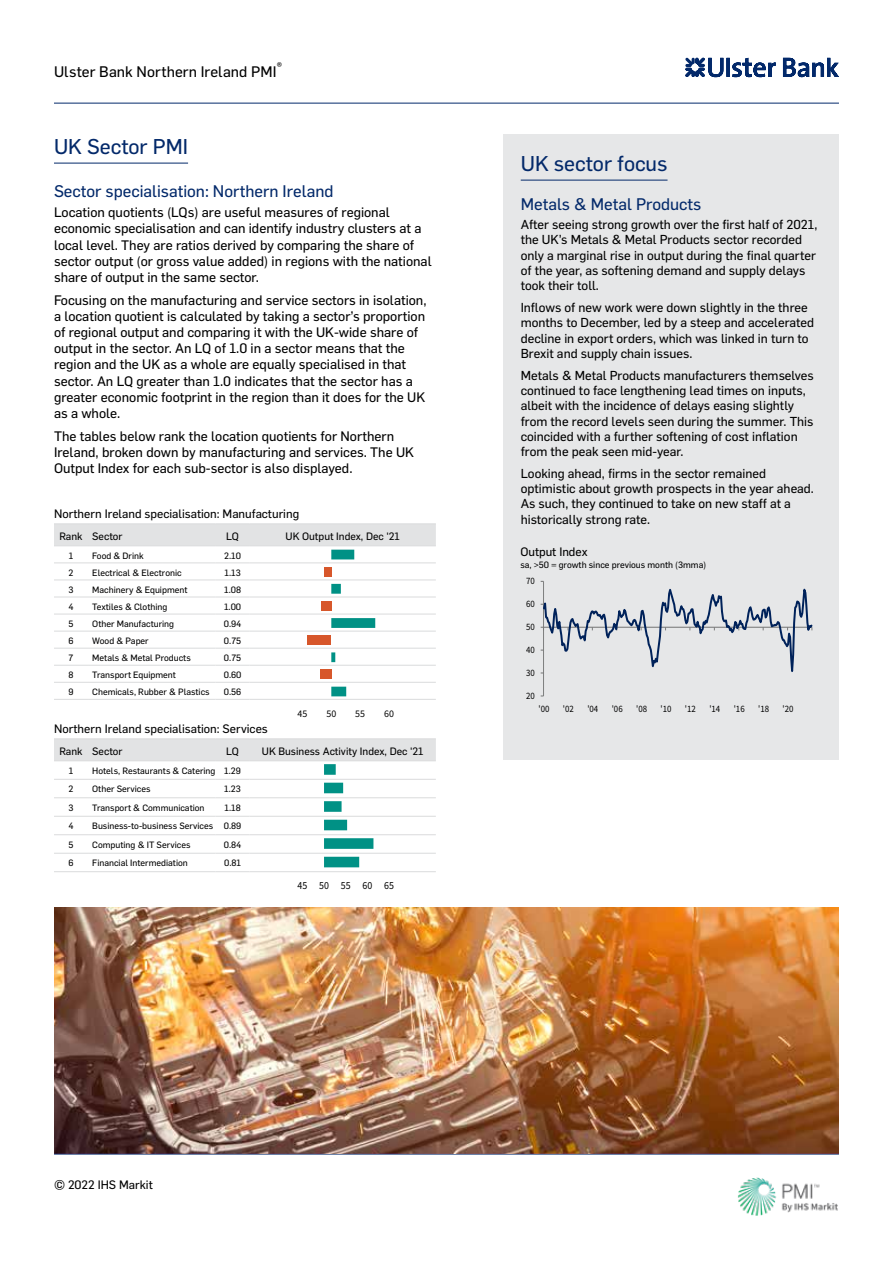
<style>
.page{position:relative;width:893px;height:1263px;background:#fff}
.page>*{position:absolute;margin:0;border:0;box-sizing:border-box;transform-origin:0 0}
.t1{font:21px "Flama Basic";color:#03296a}
.t2{font:16.5px "Flama Basic";color:#03296a}
.t3{font:15px "Flama Basic";letter-spacing:.005em;color:#000}
.t4{font:13.5px/16.2px "Flama Basic";color:#000}
.t5{font:12.75px/15.3px "Flama Basic";color:#000}
.t6{font:12px "Flama Basic";color:#000}
.t7{font:10.8px "Source Sans Pro";letter-spacing:.005em;color:#000;scale:.91 1}
.t8{font:10.5px "Flama Basic";color:#000}
.t9{font:10.2px "Source Sans Pro";letter-spacing:.005em;color:#000}
.t10{font:9.75px "Source Sans Pro";letter-spacing:-.005em;color:#000;scale:.91 1}
.t11{font:9px "Flama Basic";color:#000}
</style>
<div class="page">
<hr style="left:54px;top:103px;width:785px;height:1px;background:#03296a">
<img style="left:738px;top:1177px;width:100px;height:38px">
<hr style="left:54px;top:1154px;width:785px;height:1px;background:#03296a">
<svg style="left:685px;top:58px;width:154px;height:19px"></svg>
<div style="left:504px;top:194px;width:335px;height:566px;background:#e6e7e8"></div>
<hr style="left:54px;top:163px;width:134px;height:1px;background:#03296a">
<hr style="left:54px;top:523px;width:34px;height:1px;background:#dadbdc">
<hr style="left:88px;top:523px;width:128px;height:1px;background:#dadbdc">
<hr style="left:216px;top:523px;width:34px;height:1px;background:#dadbdc">
<hr style="left:250px;top:523px;width:186px;height:1px;background:#dadbdc">
<hr style="left:54px;top:699px;width:34px;height:1px;background:#dadbdc">
<hr style="left:88px;top:699px;width:128px;height:1px;background:#dadbdc">
<hr style="left:216px;top:699px;width:34px;height:1px;background:#dadbdc">
<hr style="left:250px;top:699px;width:186px;height:1px;background:#dadbdc">
<svg style="left:54px;top:524px;width:382px;height:172px"></svg>
<hr style="left:54px;top:738px;width:34px;height:1px;background:#dadbdc">
<hr style="left:88px;top:738px;width:128px;height:1px;background:#dadbdc">
<hr style="left:216px;top:738px;width:34px;height:1px;background:#dadbdc">
<hr style="left:250px;top:738px;width:186px;height:1px;background:#dadbdc">
<hr style="left:54px;top:871px;width:34px;height:1px;background:#dadbdc">
<hr style="left:88px;top:871px;width:128px;height:1px;background:#dadbdc">
<hr style="left:216px;top:871px;width:34px;height:1px;background:#dadbdc">
<hr style="left:250px;top:871px;width:186px;height:1px;background:#dadbdc">
<svg style="left:54px;top:739px;width:382px;height:128px"></svg>
<div style="left:504px;top:134px;width:335px;height:60px;background:#e6e7e8"></div>
<hr style="left:521px;top:180px;width:146px;height:1px;background:#03296a">
<svg style="left:541px;top:581px;width:272px;height:116px"></svg>
<img style="left:54px;top:907px;width:785px;height:247px">
<p class="t8" style="left:277px;top:59px;width:7px">®</p>
<p class="t3" style="left:54px;top:61px;width:224px">Ulster Bank Northern Ireland PMI</p>
<h1 class="t1" style="left:54px;top:132px;width:136px">UK Sector PMI</h1>
<p class="t2" style="left:54px;top:179px;width:281px">Sector specialisation: Northern Ireland</p>
<p class="t4" style="left:54px;top:204px;width:379px">Location quotients (LQs) are useful measures of regional economic specialisation and can identify industry clusters at a local level. They are ratios derived by comparing the share of sector output (or gross value added) in regions with the national share of output in the same sector.</p>
<p class="t4" style="left:54px;top:291px;width:374px">Focusing on the manufacturing and service sectors in isolation, a location quotient is calculated by taking a sector’s proportion of regional output and comparing it with the UK-wide share of output in the sector. An LQ of 1.0 in a sector means that the region and the UK as a whole are equally specialised in that sector. An LQ greater than 1.0 indicates that the sector has a greater economic footprint in the region than it does for the UK as a whole.</p>
<p class="t4" style="left:54px;top:427px;width:362px">The tables below rank the location quotients for Northern<br>Ireland, broken down by manufacturing and services. The UK<br>Output Index for each sub-sector is also displayed.</p>
<p class="t6" style="left:54px;top:505px;width:247px">Northern Ireland specialisation: Manufacturing</p>
<p class="t8" style="left:59px;top:529px;width:65px">Rank Sector</p>
<p class="t8" style="left:226px;top:529px;width:14px">LQ</p>
<p class="t8" style="left:286px;top:529px;width:116px">UK Output Index, Dec '21</p>
<p class="t11" style="left:69px;top:549px;width:6px">1</p>
<p class="t11" style="left:92px;top:549px;width:53px">Food &amp; Drink</p>
<p class="t11" style="left:224px;top:549px;width:18px">2.10</p>
<p class="t11" style="left:69px;top:566px;width:6px">2</p>
<p class="t11" style="left:92px;top:566px;width:91px">Electrical &amp; Electronic</p>
<p class="t11" style="left:224px;top:566px;width:18px">1.13</p>
<p class="t11" style="left:69px;top:583px;width:7px">3</p>
<p class="t11" style="left:92px;top:583px;width:97px">Machinery &amp; Equipment</p>
<p class="t11" style="left:224px;top:583px;width:18px">1.08</p>
<p class="t11" style="left:68px;top:600px;width:7px">4</p>
<p class="t11" style="left:92px;top:600px;width:77px">Textiles &amp; Clothing</p>
<p class="t11" style="left:224px;top:600px;width:19px">1.00</p>
<p class="t11" style="left:69px;top:617px;width:6px">5</p>
<p class="t11" style="left:92px;top:617px;width:83px">Other Manufacturing</p>
<p class="t11" style="left:224px;top:617px;width:19px">0.94</p>
<p class="t11" style="left:68px;top:634px;width:7px">6</p>
<p class="t11" style="left:92px;top:634px;width:58px">Wood &amp; Paper</p>
<p class="t11" style="left:224px;top:634px;width:19px">0.75</p>
<p class="t11" style="left:69px;top:651px;width:6px">7</p>
<p class="t11" style="left:92px;top:651px;width:100px">Metals &amp; Metal Products</p>
<p class="t11" style="left:224px;top:651px;width:19px">0.75</p>
<p class="t11" style="left:69px;top:668px;width:7px">8</p>
<p class="t11" style="left:92px;top:668px;width:85px">Transport Equipment</p>
<p class="t11" style="left:224px;top:668px;width:19px">0.60</p>
<p class="t11" style="left:68px;top:686px;width:7px">9</p>
<p class="t11" style="left:92px;top:686px;width:119px">Chemicals, Rubber &amp; Plastics</p>
<p class="t11" style="left:224px;top:686px;width:19px">0.56</p>
<p class="t9" style="left:297px;top:707px;width:11px">45</p>
<p class="t9" style="left:326px;top:707px;width:11px">50</p>
<p class="t9" style="left:355px;top:707px;width:11px">55</p>
<p class="t9" style="left:384px;top:707px;width:11px">60</p>
<p class="t6" style="left:54px;top:720px;width:215px">Northern Ireland specialisation: Services</p>
<p class="t8" style="left:59px;top:744px;width:65px">Rank Sector</p>
<p class="t8" style="left:226px;top:744px;width:14px">LQ</p>
<p class="t8" style="left:262px;top:744px;width:163px">UK Business Activity Index, Dec '21</p>
<p class="t11" style="left:69px;top:764px;width:6px">1</p>
<p class="t11" style="left:92px;top:764px;width:150px">Hotels, Restaurants &amp; Catering 1.29</p>
<p class="t11" style="left:69px;top:783px;width:6px">2</p>
<p class="t11" style="left:92px;top:783px;width:60px">Other Services</p>
<p class="t11" style="left:224px;top:783px;width:18px">1.23</p>
<p class="t11" style="left:68px;top:801px;width:7px">3</p>
<p class="t11" style="left:92px;top:801px;width:114px">Transport &amp; Communication</p>
<p class="t11" style="left:224px;top:801px;width:18px">1.18</p>
<p class="t11" style="left:68px;top:819px;width:7px">4</p>
<p class="t11" style="left:92px;top:819px;width:151px">Business-to-business Services 0.89</p>
<p class="t11" style="left:69px;top:838px;width:6px">5</p>
<p class="t11" style="left:92px;top:838px;width:100px">Computing &amp; IT Services</p>
<p class="t11" style="left:224px;top:838px;width:19px">0.84</p>
<p class="t11" style="left:68px;top:856px;width:7px">6</p>
<p class="t11" style="left:92px;top:856px;width:97px">Financial Intermediation</p>
<p class="t11" style="left:224px;top:856px;width:18px">0.81</p>
<p class="t7" style="left:297px;top:879px;width:108px">45 50 55 60 65</p>
<h1 class="t1" style="left:521px;top:149px;width:148px">UK sector focus</h1>
<p class="t2" style="left:521px;top:192px;width:182px">Metals &amp; Metal Products</p>
<p class="t5" style="left:521px;top:216px;width:298px">After seeing strong growth over the first half of 2021, the UK’s Metals &amp; Metal Products sector recorded only a marginal rise in output during the final quarter of the year, as softening demand and supply delays took their toll.</p>
<p class="t5" style="left:521px;top:299px;width:295px">Inflows of new work were down slightly in the three months to December, led by a steep and accelerated decline in export orders, which was linked in turn to Brexit and supply chain issues.</p>
<p class="t5" style="left:521px;top:367px;width:295px">Metals &amp; Metal Products manufacturers themselves continued to face lengthening lead times on inputs, albeit with the incidence of delays easing slightly from the record levels seen during the summer. This coincided with a further softening of cost inflation from the peak seen mid-year.</p>
<p class="t5" style="left:521px;top:465px;width:295px">Looking ahead, firms in the sector remained optimistic about growth prospects in the year ahead.<br>As such, they continued to take on new staff at a historically strong rate.</p>
<p class="t6" style="left:520px;top:543px;width:69px">Output Index</p>
<p class="t11" style="left:520px;top:559px;width:187px">sa, &gt;50 = growth since previous month (3mma)</p>
<p class="t10" style="left:526px;top:575px;width:11px">70</p>
<p class="t10" style="left:526px;top:598px;width:11px">60</p>
<p class="t10" style="left:526px;top:621px;width:11px">50</p>
<p class="t10" style="left:526px;top:644px;width:11px">40</p>
<p class="t10" style="left:526px;top:667px;width:11px">30</p>
<p class="t10" style="left:526px;top:689px;width:11px">20</p>
<p class="t10" style="left:539px;top:703px;width:14px">'00</p>
<p class="t10" style="left:563px;top:703px;width:14px">'02</p>
<p class="t10" style="left:587px;top:703px;width:14px">'04</p>
<p class="t10" style="left:612px;top:703px;width:14px">'06</p>
<p class="t10" style="left:636px;top:703px;width:14px">'08</p>
<p class="t10" style="left:660px;top:703px;width:14px">'10</p>
<p class="t10" style="left:685px;top:703px;width:14px">'12</p>
<p class="t10" style="left:709px;top:703px;width:14px">'14</p>
<p class="t10" style="left:734px;top:703px;width:14px">'16</p>
<p class="t10" style="left:758px;top:703px;width:14px">'18</p>
<p class="t10" style="left:782px;top:703px;width:14px">'20</p>
<p class="t6" style="left:54px;top:1176px;width:100px">© 2022 IHS Markit</p>
</div>
